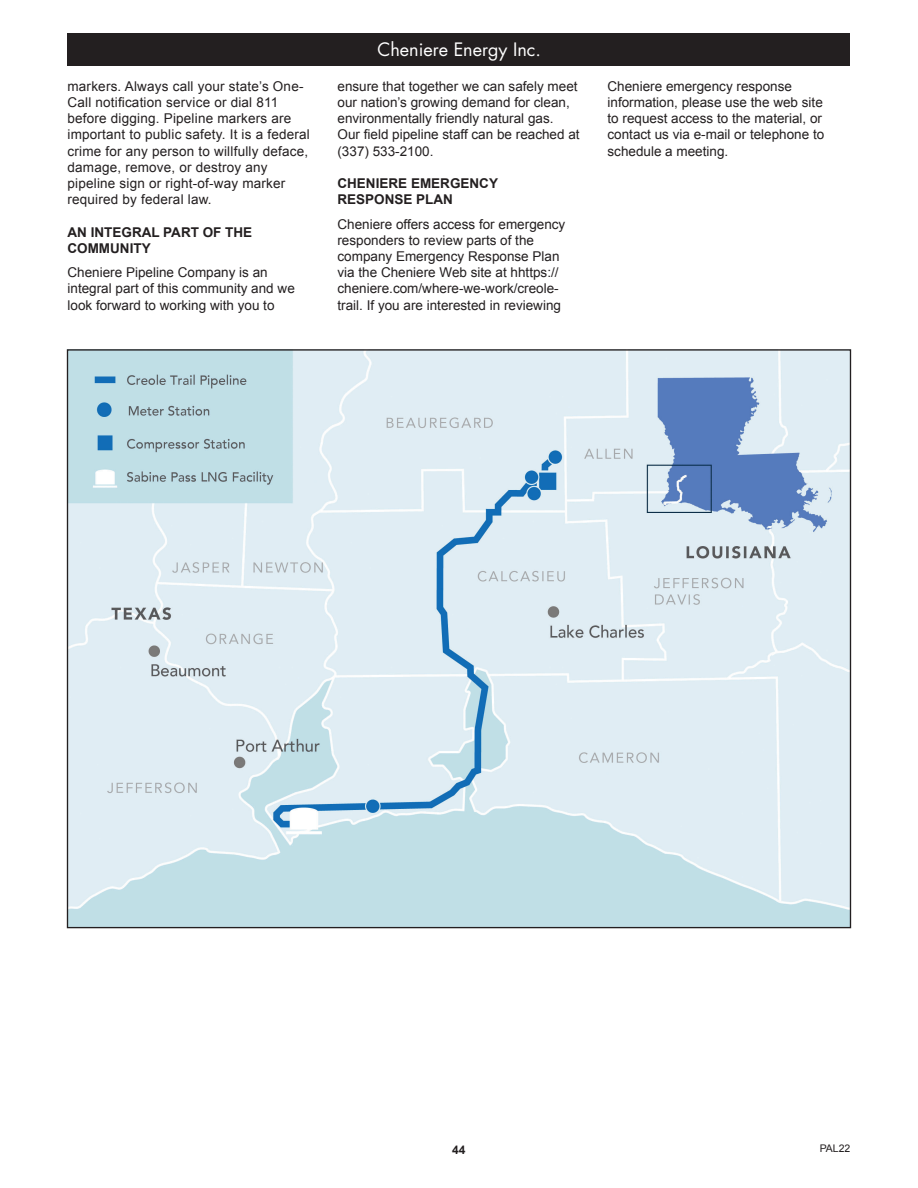
<style>
.page{position:relative;width:918px;height:1188px;background:#fff}
.page>*{position:absolute;margin:0;border:0;box-sizing:border-box;transform-origin:0 0}
._2nd_page_header{font:18px "Futura";color:#fff}
.t1{font:13.5px/16.2px "Arial";color:#231f20}
.t2{font:700 13.5px/16.2px "Arial";color:#231f20}
.t3{font:700 12px "Arial";color:#231f20}
.t4{font:10.5px "Arial";color:#231f20}
</style>
<div class="page">
<div style="left:68px;top:34px;width:782px;height:32px;background:#231f20"></div>
<img style="left:69px;top:351px;width:780px;height:575px">
<p class="t1" style="left:68px;top:78px;width:244px">markers. Always call your state’s One-Call notification service or dial 811 before digging. Pipeline markers are important to public safety. It is a federal crime for any person to willfully deface, damage, remove, or destroy any pipeline sign or right-of-way marker required by federal law.</p>
<p class="t2" style="left:68px;top:224px;width:186px">AN INTEGRAL PART OF THE<br>COMMUNITY</p>
<p class="t1" style="left:68px;top:264px;width:229px">Cheniere Pipeline Company is an integral part of this community and we look forward to working with you to</p>
<p class="_2nd_page_header" style="left:377px;top:38px;width:165px">Cheniere Energy Inc.</p>
<p class="t1" style="left:338px;top:78px;width:244px">ensure that together we can safely meet our nation’s growing demand for clean, environmentally friendly natural gas.<br>Our field pipeline staff can be reached at (337) 533-2100.</p>
<p class="t2" style="left:338px;top:176px;width:162px">CHENIERE EMERGENCY<br>RESPONSE PLAN</p>
<p class="t1" style="left:338px;top:216px;width:229px">Cheniere offers access for emergency responders to review parts of the company Emergency Response Plan via the Cheniere Web site at hhttps:// cheniere.com/where-we-work/creole&shy;trail. If you are interested in reviewing</p>
<p class="t1" style="left:608px;top:78px;width:218px">Cheniere emergency response information, please use the web site to request access to the material, or contact us via e-mail or telephone to schedule a meeting.</p>
<p class="t3" style="left:452px;top:1141px;width:15px">44</p>
<p class="t4" style="left:820px;top:1142px;width:32px">PAL22</p>
</div>
